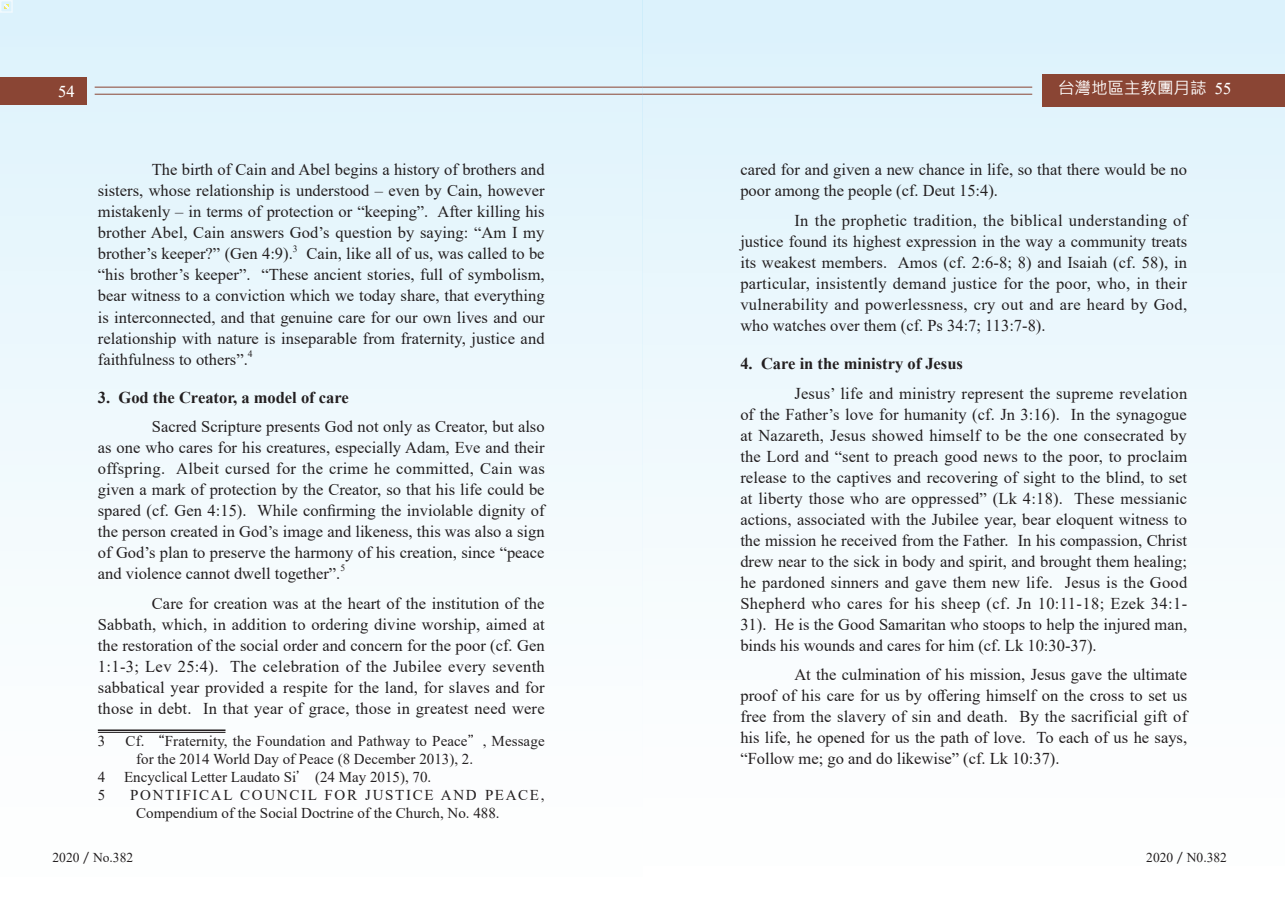
<style>
.page{position:relative;width:1285px;height:919px;background:#fff}
.page>*{position:absolute;margin:0;border:0;box-sizing:border-box;transform-origin:0 0}
.t1{font:16.5px/21px "Times New Roman";color:#231f20;text-align:justify}
.t2{font:700 16.5px "Times New Roman";color:#231f20}
.t3{font:16.5px "Microsoft Jheng Hei";color:#fff}
.t4{font:16.5px "Times New Roman";color:#fff}
.t5{font:15px/18px "Times New Roman";color:#231f20}
.t6{font:13.5px "Times New Roman";color:#231f20}
.t7{font:9.6px "Times New Roman";color:#231f20}
.s1{font-family:"DF Kai Shu SB Estd BF"}
.s2{font-family:"Microsoft Jheng Hei"}
.s3{font-family:"Times New Roman"}
</style>
<div class="page">
<div style="left:642px;top:0;width:642px;height:918px;background:linear-gradient(to bottom,#ddf2fc,#fff)"></div>
<div style="left:0;top:0;width:642px;height:918px;background:linear-gradient(to bottom,#ddf1fb,#fff)"></div>
<hr style="left:95px;top:86px;width:547px;height:2px;background:#7a250f">
<hr style="left:95px;top:94px;width:547px;height:1px;background:#7a250f">
<hr style="left:642px;top:86px;width:390px;height:2px;background:#7a250f">
<hr style="left:642px;top:94px;width:390px;height:1px;background:#7a250f">
<div style="left:0;top:77px;width:86px;height:27px;background:#8a4534"></div>
<div style="left:1042px;top:74px;width:242px;height:33px;background:#8a4534"></div>
<svg style="left:0;top:0;width:13px;height:13px"></svg>
<hr style="left:98px;top:729px;width:127px;height:2px;background:#231f20">
<hr style="left:98px;top:732px;width:127px;height:1px;background:#231f20">
<p class="t4" style="left:58px;top:79px;width:18px">54</p>
<p class="t1" style="left:98px;top:159px;width:448px;text-indent:54px">The birth of Cain and Abel begins a history of brothers and sisters, whose relationship is understood – even by Cain, however mistakenly – in terms of protection or “keeping”. After killing his brother Abel, Cain answers God’s question by saying: “Am I my brother’s keeper?” (Gen 4:9).</p>
<p class="t7" style="left:293px;top:242px;width:6px">3</p>
<p class="t1" style="left:98px;top:243px;width:448px;text-indent:208px">Cain, like all of us, was called to be “his brother’s keeper”. “These ancient stories, full of symbolism, bear witness to a conviction which we today share, that everything is interconnected, and that genuine care for our own lives and our relationship with nature is inseparable from fraternity, justice and faithfulness to others”.</p>
<p class="t7" style="left:248px;top:347px;width:6px">4</p>
<p class="t2" style="left:98px;top:385px;width:252px">3. God the Creator, a model of care</p>
<p class="t1" style="left:98px;top:415px;width:448px;text-indent:54px">Sacred Scripture presents God not only as Creator, but also as one who cares for his creatures, especially Adam, Eve and their offspring. Albeit cursed for the crime he committed, Cain was given a mark of protection by the Creator, so that his life could be spared (cf. Gen 4:15). While confirming the inviolable dignity of the person created in God’s image and likeness, this was also a sign of God’s plan to preserve the harmony of his creation, since “peace and violence cannot dwell together”.</p>
<p class="t7" style="left:340px;top:561px;width:6px">5</p>
<p class="t1" style="left:98px;top:592px;width:448px;text-indent:54px">Care for creation was at the heart of the institution of the Sabbath, which, in addition to ordering divine worship, aimed at the restoration of the social order and concern for the poor (cf. Gen 1:1-3; Lev 25:4). The celebration of the Jubilee every seventh sabbatical year provided a respite for the land, for slaves and for those in debt. In that year of grace, those in greatest need were</p>
<p class="t5" style="left:98px;top:731px;width:9px">3</p>
<p class="t5" style="left:136px;top:731px;width:410px;text-indent:-11px">Cf. <span class="s1">“</span>Fraternity, the Foundation and Pathway to Peace<span class="s1">＂</span>, Message for the 2014 World Day of Peace (8 December 2013), 2.</p>
<p class="t5" style="left:98px;top:767px;width:9px">4</p>
<p class="t5" style="left:124px;top:767px;width:308px">Encyclical Letter Laudato Si<span class="s1">＇</span> (24 May 2015), 70.</p>
<p class="t5" style="left:98px;top:785px;width:9px">5</p>
<p class="t5" style="left:136px;top:785px;width:410px;text-indent:-6px">PONTIFICAL COUNCIL FOR JUSTICE AND PEACE,<br>Compendium of the Social Doctrine of the Church, No. 488.</p>
<p class="t6" style="left:53px;top:848px;width:82px">2020<span class="s2">／</span>No.382</p>
<p class="t3" style="left:1057px;top:78px;width:175px">台灣地區主教團月誌 <span class="s3">55</span></p>
<p class="t1" style="left:740px;top:159px;width:448px">cared for and given a new chance in life, so that there would be no poor among the people (cf. Deut 15:4).</p>
<p class="t1" style="left:740px;top:209px;width:448px;text-indent:54px">In the prophetic tradition, the biblical understanding of justice found its highest expression in the way a community treats its weakest members. Amos (cf. 2:6-8; 8) and Isaiah (cf. 58), in particular, insistently demand justice for the poor, who, in their vulnerability and powerlessness, cry out and are heard by God, who watches over them (cf. Ps 34:7; 113:7-8).</p>
<p class="t2" style="left:740px;top:351px;width:224px">4. Care in the ministry of Jesus</p>
<p class="t1" style="left:740px;top:382px;width:448px;text-indent:54px">Jesus’ life and ministry represent the supreme revelation of the Father’s love for humanity (cf. Jn 3:16). In the synagogue at Nazareth, Jesus showed himself to be the one consecrated by the Lord and “sent to preach good news to the poor, to proclaim release to the captives and recovering of sight to the blind, to set at liberty those who are oppressed” (Lk 4:18). These messianic actions, associated with the Jubilee year, bear eloquent witness to the mission he received from the Father. In his compassion, Christ drew near to the sick in body and spirit, and brought them healing; he pardoned sinners and gave them new life. Jesus is the Good Shepherd who cares for his sheep (cf. Jn 10:11-18; Ezek 34:1- 31). He is the Good Samaritan who stoops to help the injured man, binds his wounds and cares for him (cf. Lk 10:30-37).</p>
<p class="t1" style="left:740px;top:663px;width:448px;text-indent:54px">At the culmination of his mission, Jesus gave the ultimate proof of his care for us by offering himself on the cross to set us free from the slavery of sin and death. By the sacrificial gift of his life, he opened for us the path of love. To each of us he says, “Follow me; go and do likewise” (cf. Lk 10:37).</p>
<p class="t6" style="left:1145px;top:848px;width:82px">2020<span class="s2">／</span>N0.382</p>
</div>
